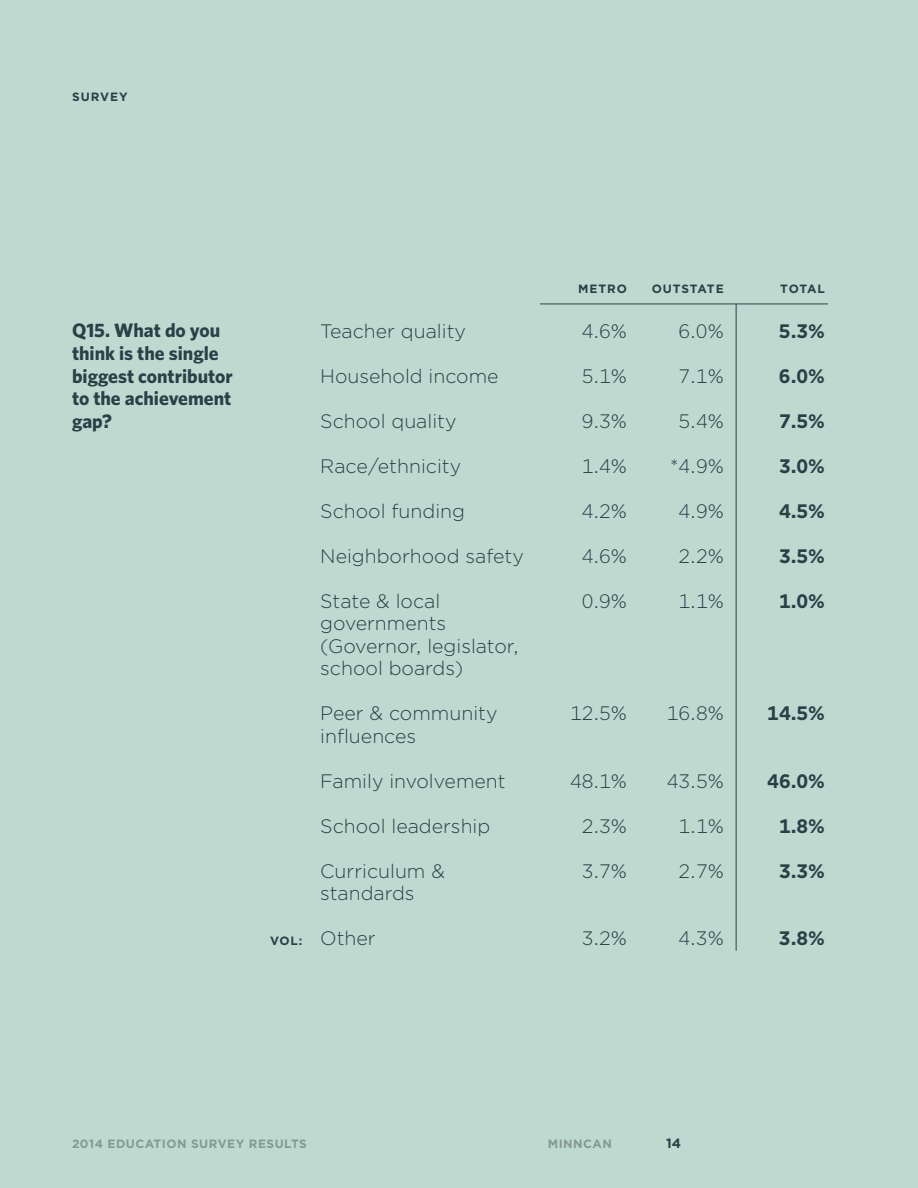
<style>
.page{position:relative;width:918px;height:1188px;background:#bedad0}
.page>*{position:absolute;margin:0;border:0;box-sizing:border-box;transform-origin:0 0}
.t1{font:300 19.5px/22.5px "Gotham";color:#294047}
.t2{font:700 19.5px/22.5px "Whitney HTF";color:#294047}
.t3{font:700 19.5px "Gotham";color:#294047}
.t4{font:700 13.5px "Gotham";color:#294047}
.t5{font:700 12px "Gotham";letter-spacing:.04em;color:#859991}
.t6{font:700 12px "Gotham";letter-spacing:.08em;color:#294047}
.s1{font-weight:700;font-size:12px}
</style>
<div class="page">
<hr style="left:540px;top:304px;width:288px;height:1px;background:#294047">
<hr style="left:736px;top:304px;width:1px;height:647px;background:#294047">
<p class="t6" style="left:72px;top:89px;width:57px">SURVEY</p>
<p class="t2" style="left:72px;top:319px;width:162px">Q15. What do you think is the single biggest contributor to the achievement gap?</p>
<p class="t6" style="left:578px;top:280px;width:50px">METRO</p>
<p class="t6" style="left:652px;top:280px;width:73px">OUTSTATE</p>
<p class="t6" style="left:780px;top:280px;width:46px">TOTAL</p>
<p class="t1" style="left:320px;top:319px;width:147px">Teacher quality</p>
<p class="t1" style="left:582px;top:319px;width:47px">4.6%</p>
<p class="t1" style="left:678px;top:319px;width:47px">6.0%</p>
<p class="t3" style="left:779px;top:318px;width:48px">5.3%</p>
<p class="t1" style="left:320px;top:364px;width:180px">Household income</p>
<p class="t1" style="left:582px;top:364px;width:47px">5.1%</p>
<p class="t1" style="left:678px;top:364px;width:47px">7.1%</p>
<p class="t3" style="left:779px;top:363px;width:48px">6.0%</p>
<p class="t1" style="left:320px;top:409px;width:138px">School quality</p>
<p class="t1" style="left:582px;top:409px;width:47px">9.3%</p>
<p class="t1" style="left:678px;top:409px;width:47px">5.4%</p>
<p class="t3" style="left:779px;top:408px;width:48px">7.5%</p>
<p class="t1" style="left:320px;top:454px;width:142px">Race/ethnicity</p>
<p class="t1" style="left:582px;top:454px;width:47px">1.4%</p>
<p class="t1" style="left:670px;top:454px;width:55px">*4.9%</p>
<p class="t3" style="left:779px;top:453px;width:48px">3.0%</p>
<p class="t1" style="left:320px;top:499px;width:146px">School funding</p>
<p class="t1" style="left:582px;top:499px;width:47px">4.2%</p>
<p class="t1" style="left:678px;top:499px;width:47px">4.9%</p>
<p class="t3" style="left:779px;top:498px;width:48px">4.5%</p>
<p class="t1" style="left:320px;top:544px;width:205px">Neighborhood safety</p>
<p class="t1" style="left:582px;top:544px;width:47px">4.6%</p>
<p class="t1" style="left:678px;top:544px;width:47px">2.2%</p>
<p class="t3" style="left:779px;top:543px;width:48px">3.5%</p>
<p class="t1" style="left:320px;top:589px;width:200px">State &amp; local governments (Governor, legislator, school boards)</p>
<p class="t1" style="left:582px;top:589px;width:47px">0.9%</p>
<p class="t1" style="left:678px;top:589px;width:47px">1.1%</p>
<p class="t3" style="left:779px;top:588px;width:48px">1.0%</p>
<p class="t1" style="left:320px;top:701px;width:179px">Peer &amp; community influences</p>
<p class="t1" style="left:570px;top:701px;width:59px">12.5%</p>
<p class="t1" style="left:667px;top:701px;width:59px">16.8%</p>
<p class="t3" style="left:767px;top:700px;width:59px">14.5%</p>
<p class="t1" style="left:320px;top:769px;width:187px">Family involvement</p>
<p class="t1" style="left:570px;top:769px;width:59px">48.1%</p>
<p class="t1" style="left:667px;top:769px;width:59px">43.5%</p>
<p class="t3" style="left:767px;top:768px;width:59px">46.0%</p>
<p class="t1" style="left:320px;top:814px;width:172px">School leadership</p>
<p class="t1" style="left:582px;top:814px;width:47px">2.3%</p>
<p class="t1" style="left:678px;top:814px;width:47px">1.1%</p>
<p class="t3" style="left:779px;top:813px;width:48px">1.8%</p>
<p class="t1" style="left:320px;top:859px;width:126px">Curriculum &amp; standards</p>
<p class="t1" style="left:582px;top:859px;width:47px">3.7%</p>
<p class="t1" style="left:678px;top:859px;width:47px">2.7%</p>
<p class="t3" style="left:779px;top:858px;width:48px">3.3%</p>
<p class="t1" style="left:270px;top:926px;width:107px"><span class="s1">VOL:</span> Other</p>
<p class="t1" style="left:582px;top:926px;width:47px">3.2%</p>
<p class="t1" style="left:678px;top:926px;width:47px">4.3%</p>
<p class="t3" style="left:779px;top:925px;width:48px">3.8%</p>
<p class="t5" style="left:72px;top:1135px;width:236px">2014 EDUCATION SURVEY RESULTS</p>
<p class="t5" style="left:548px;top:1135px;width:66px">MINNCAN</p>
<p class="t4" style="left:666px;top:1134px;width:16px">14</p>
</div>
